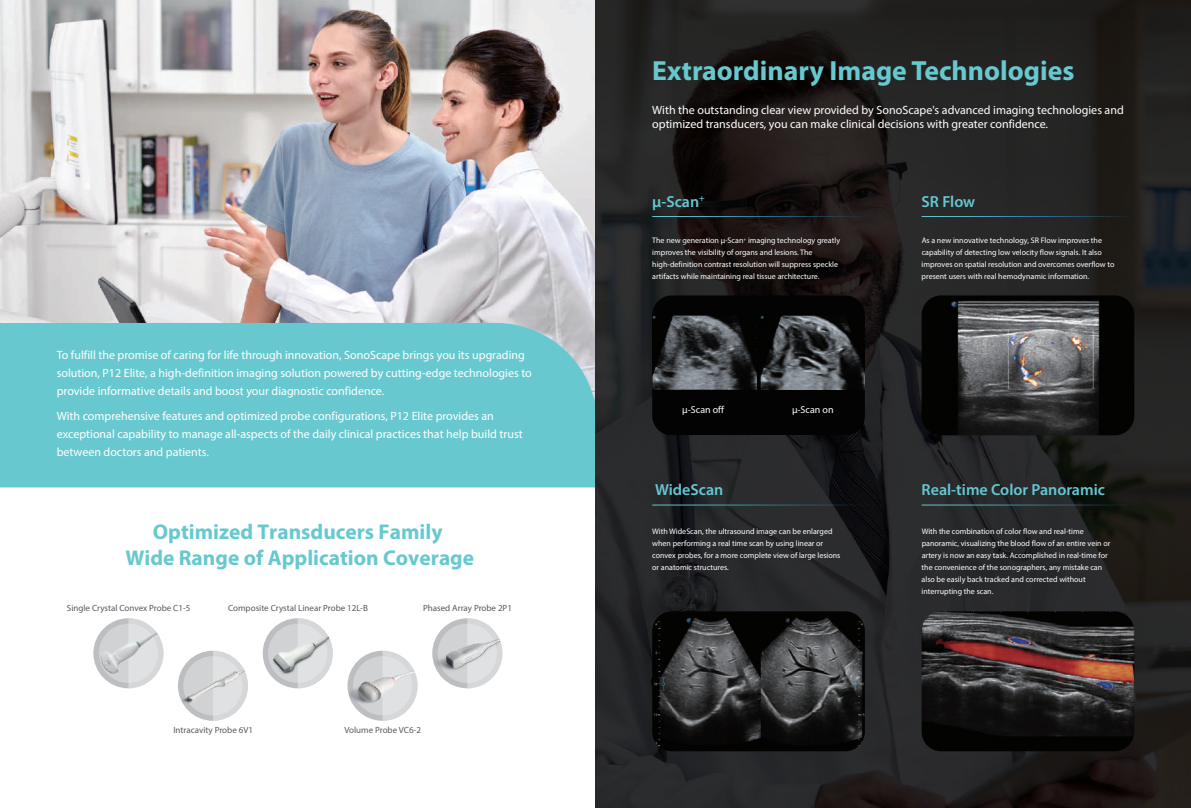
<style>
.page{position:relative;width:1191px;height:808px;background:#fff}
.page>*{position:absolute;margin:0;border:0;box-sizing:border-box;transform-origin:0 0}
.t1{font:700 27.8px "Myriad Pro";color:#67c9cf}
.t2{font:700 21.4px/25.7px "Myriad Pro";color:#67c9cf;text-align:center}
.t3{font:600 16px "Myriad Pro";color:#64c9d4}
.t4{font:12px/18px "Myriad Pro";color:#fff}
.t5{font:10px "Myriad Pro";color:#fff}
.t6{font:9px "Myriad Pro";color:#58595b}
.t7{font:8px/12px "Myriad Pro";color:#fff}
</style>
<div class="page">
<img style="left:0;top:0;width:595px;height:323px">
<div style="left:0;top:323px;width:595px;height:164px;background:#67c9cf"></div>
<img style="left:595px;top:0;width:596px;height:808px">
<svg style="left:213px;top:651px;width:18px;height:5px"></svg>
<img style="left:263px;top:618px;width:70px;height:71px">
<img style="left:178px;top:656px;width:70px;height:65px">
<img style="left:94px;top:618px;width:69px;height:71px">
<img style="left:348px;top:650px;width:69px;height:71px">
<img style="left:433px;top:618px;width:69px;height:71px">
<img style="left:652px;top:611px;width:213px;height:140px">
<img style="left:921px;top:611px;width:213px;height:140px">
<img style="left:921px;top:295px;width:213px;height:140px">
<div style="left:652px;top:295px;width:213px;height:140px;background:#030303"></div>
<img style="left:652px;top:315px;width:104px;height:74px">
<img style="left:761px;top:315px;width:104px;height:74px">
<hr style="left:652px;top:216px;width:213px;height:1px;background:#fff">
<hr style="left:921px;top:216px;width:213px;height:1px;background:#fff">
<hr style="left:652px;top:505px;width:213px;height:1px;background:#fff">
<hr style="left:921px;top:505px;width:213px;height:1px;background:#fff">
<p class="t4" style="left:57px;top:346px;width:476px">To fulfill the promise of caring for life through innovation, SonoScape brings you its upgrading solution, P12 Elite, a high-definition imaging solution powered by cutting-edge technologies to provide informative details and boost your diagnostic confidence.</p>
<h3 class="t4" style="left:57px;top:406px;width:467px">With comprehensive features and optimized probe configurations, P12 Elite provides an exceptional capability to manage all-aspects of the daily clinical practices that help build trust between doctors and patients.</h3>
<h2 class="t2" style="left:126px;top:518px;width:350px">Optimized Transducers Family<br>Wide Range of Application Coverage</h2>
<p class="t6" style="left:67px;top:602px;width:125px">Single Crystal Convex Probe C1-5</p>
<p class="t6" style="left:228px;top:602px;width:141px">Composite Crystal Linear Probe 12L-B</p>
<p class="t6" style="left:423px;top:602px;width:90px">Phased Array Probe 2P1</p>
<p class="t6" style="left:173px;top:724px;width:81px">Intracavity Probe 6V1</p>
<p class="t6" style="left:344px;top:724px;width:78px">Volume Probe VC6-2</p>
<h1 class="t1" style="left:652px;top:52px;width:424px">Extraordinary Image Technologies</h1>
<h3 class="t4" style="left:652px;top:103px;width:473px;line-height:14px">With the outstanding clear view provided by SonoScape's advanced imaging technologies and optimized transducers, you can make clinical decisions with greater confidence.</h3>
<h3 class="t3" style="left:652px;top:191px;width:54px">μ-Scan<sup>+</sup></h3>
<h3 class="t3" style="left:921px;top:191px;width:55px">SR Flow</h3>
<p class="t7" style="left:652px;top:235px;width:189px">The new generation μ-Scan<sup>+</sup> imaging technology greatly improves the visibility of organs and lesions. The high-definition contrast resolution will suppress speckle artifacts while maintaining real tissue architecture.</p>
<p class="t7" style="left:921px;top:235px;width:194px">As a new innovative technology, SR Flow improves the capability of detecting low velocity flow signals. It also improves on spatial resolution and overcomes overflow to present users with real hemodynamic information.</p>
<p class="t5" style="left:682px;top:403px;width:43px">μ-Scan off</p>
<p class="t5" style="left:792px;top:403px;width:43px">μ-Scan on</p>
<h3 class="t3" style="left:655px;top:480px;width:70px">WideScan</h3>
<h3 class="t3" style="left:921px;top:480px;width:185px">Real-time Color Panoramic</h3>
<p class="t7" style="left:652px;top:525px;width:190px">With WideScan, the ultrasound image can be enlarged when performing a real time scan by using linear or convex probes, for a more complete view of large lesions or anatomic structures.</p>
<p class="t7" style="left:921px;top:525px;width:190px">With the combination of color flow and real-time panoramic, visualizing the blood flow of an entire vein or artery is now an easy task. Accomplished in real-time for the convenience of the sonographers, any mistake can also be easily back tracked and corrected without interrupting the scan.</p>
</div>
